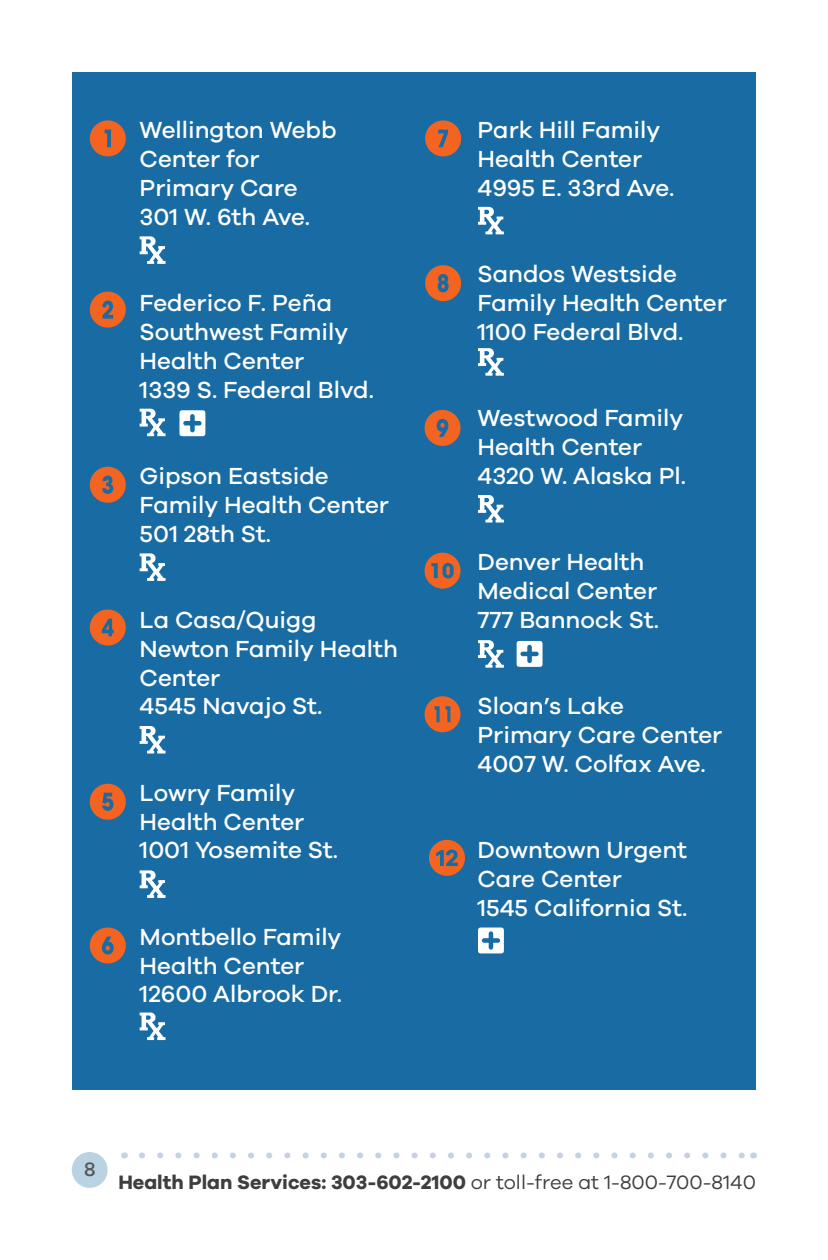
<style>
.page{position:relative;width:828px;height:1260px;background:#fff}
.page>*{position:absolute;margin:0;border:0;box-sizing:border-box;transform-origin:0 0}
.Body{font:500 24px/28.8px "Galano Grotesque";color:#fff}
.t1{font:700 20px "Galano Grotesque";color:#3e3e3f}
.t2{font:500 20px "Galano Grotesque";color:#57585a}
.s1{font-weight:400}
</style>
<div class="page">
<svg style="left:142px;top:1152px;width:602px;height:6px"></svg>
<div style="left:72px;top:1152px;width:36px;height:36px;background:#bad3e3;border-radius:50%"></div>
<div style="left:72px;top:72px;width:684px;height:1017px;background:#186ca3"></div>
<svg style="left:90px;top:120px;width:36px;height:36px"></svg>
<svg style="left:90px;top:292px;width:36px;height:36px"></svg>
<svg style="left:90px;top:467px;width:36px;height:36px"></svg>
<svg style="left:90px;top:610px;width:36px;height:36px"></svg>
<svg style="left:90px;top:784px;width:36px;height:36px"></svg>
<svg style="left:90px;top:928px;width:36px;height:36px"></svg>
<svg style="left:425px;top:120px;width:36px;height:36px"></svg>
<svg style="left:425px;top:265px;width:36px;height:36px"></svg>
<svg style="left:425px;top:410px;width:36px;height:36px"></svg>
<svg style="left:425px;top:553px;width:36px;height:36px"></svg>
<svg style="left:517px;top:641px;width:26px;height:26px"></svg>
<svg style="left:140px;top:236px;width:26px;height:28px"></svg>
<svg style="left:140px;top:409px;width:26px;height:27px"></svg>
<svg style="left:179px;top:410px;width:26px;height:26px"></svg>
<svg style="left:140px;top:553px;width:26px;height:28px"></svg>
<svg style="left:140px;top:726px;width:26px;height:28px"></svg>
<svg style="left:140px;top:870px;width:26px;height:28px"></svg>
<svg style="left:478px;top:207px;width:26px;height:27px"></svg>
<svg style="left:478px;top:495px;width:26px;height:28px"></svg>
<svg style="left:478px;top:640px;width:26px;height:28px"></svg>
<svg style="left:478px;top:348px;width:26px;height:28px"></svg>
<svg style="left:478px;top:928px;width:26px;height:25px"></svg>
<svg style="left:425px;top:696px;width:36px;height:36px"></svg>
<svg style="left:140px;top:1013px;width:26px;height:27px"></svg>
<svg style="left:429px;top:840px;width:36px;height:36px"></svg>
<p class="Body" style="left:140px;top:115px;width:198px">Wellington Webb<br>Center for<br>Primary Care</p>
<p class="Body" style="left:140px;top:202px;width:172px">301 W. 6th Ave.</p>
<p class="Body" style="left:140px;top:288px;width:210px">Federico F. Peña<br>Southwest Family<br>Health Center</p>
<p class="Body" style="left:140px;top:374px;width:236px">1339 S. Federal Blvd.</p>
<p class="Body" style="left:140px;top:461px;width:251px">Gipson Eastside<br>Family Health Center</p>
<p class="Body" style="left:140px;top:518px;width:133px">501 28th St.</p>
<p class="Body" style="left:140px;top:605px;width:260px">La Casa/Quigg<br>Newton Family Health<br>Center</p>
<p class="Body" style="left:140px;top:691px;width:184px">4545 Navajo St.</p>
<p class="Body" style="left:140px;top:778px;width:166px">Lowry Family<br>Health Center</p>
<p class="Body" style="left:140px;top:835px;width:200px">1001 Yosemite St.</p>
<p class="Body" style="left:140px;top:922px;width:203px">Montbello Family<br>Health Center</p>
<p class="Body" style="left:140px;top:979px;width:204px">12600 Albrook Dr.</p>
<p class="Body" style="left:478px;top:115px;width:184px">Park Hill Family<br>Health Center</p>
<p class="Body" style="left:478px;top:173px;width:198px">4995 E. 33rd Ave.</p>
<p class="Body" style="left:478px;top:259px;width:251px">Sandos Westside<br>Family Health Center</p>
<p class="Body" style="left:478px;top:317px;width:208px">1100 Federal Blvd.</p>
<p class="Body" style="left:478px;top:403px;width:207px">Westwood Family<br>Health Center</p>
<p class="Body" style="left:478px;top:461px;width:210px">4320 W. Alaska Pl.</p>
<p class="Body" style="left:478px;top:547px;width:181px">Denver Health<br>Medical Center</p>
<p class="Body" style="left:478px;top:605px;width:183px">777 Bannock St.</p>
<p class="Body" style="left:478px;top:691px;width:148px">Sloan’s Lake</p>
<p class="Body" style="left:478px;top:720px;width:246px">Primary Care Center</p>
<p class="Body" style="left:478px;top:749px;width:230px">4007 W. Colfax Ave.</p>
<p class="Body" style="left:478px;top:835px;width:211px">Downtown Urgent<br>Care Center</p>
<p class="Body" style="left:478px;top:893px;width:211px">1545 California St.</p>
<p class="t2" style="left:84px;top:1157px;width:13px">8</p>
<p class="t1" style="left:118px;top:1170px;width:639px">Health Plan Services: 303-602-2100 <span class="s1">or toll-free at 1-800-700-8140</span></p>
</div>
